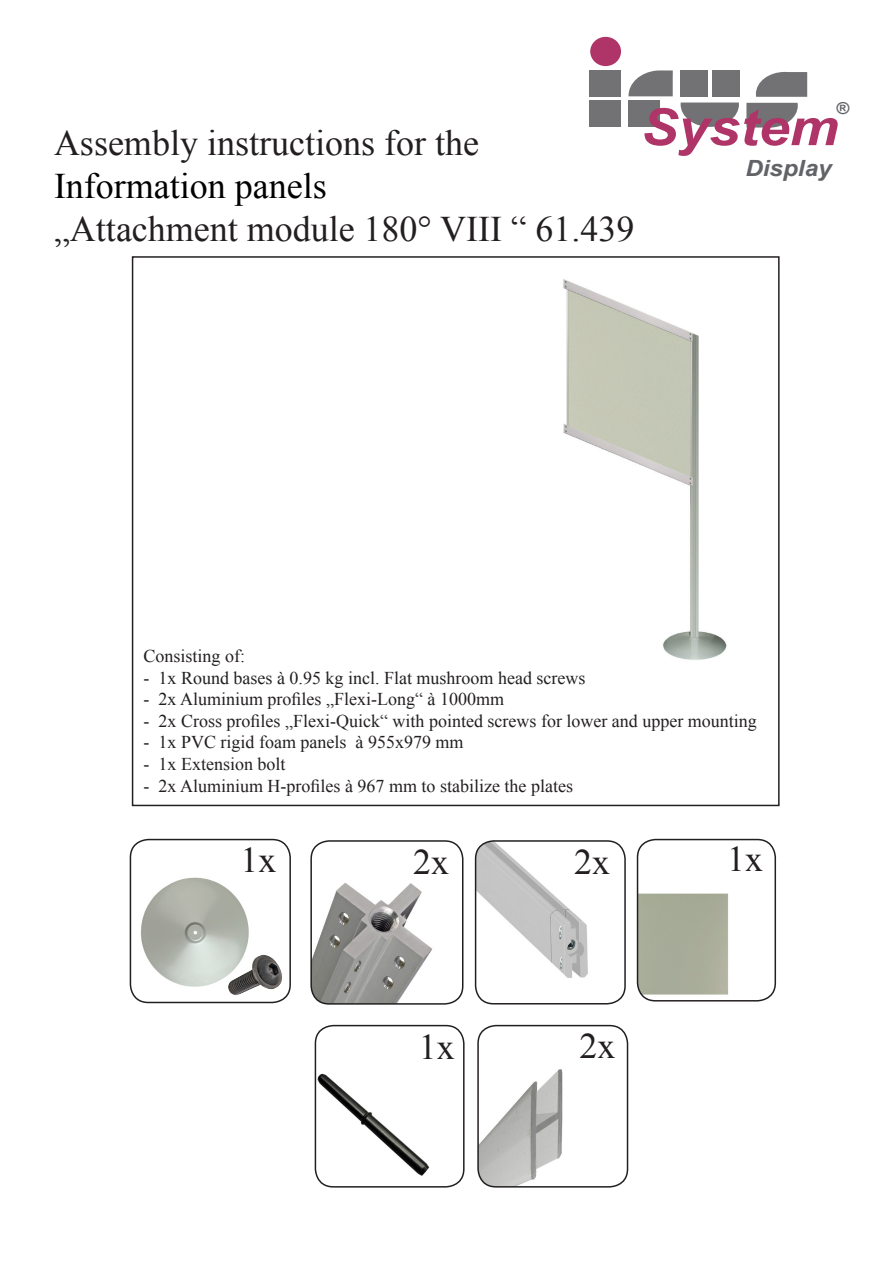
<style>
.page{position:relative;width:893px;height:1263px;background:#fff}
.page>*{position:absolute;margin:0;border:0;box-sizing:border-box;transform-origin:0 0}
.t1{font:italic 700 51.3px "Arial";color:#af3467;scale:1.09 1}
.t2{font:36px "Times New Roman";color:#231f20}
.t3{font:36px "Times New Roman";color:#000}
.t4{font:italic 700 22.35px "Arial";color:#626366;scale:1.09 1}
.t5{font:18px "Times New Roman";color:#231f20}
.t6{font:italic 700 16.5px "Arial";color:#626366;scale:1.05 1}
</style>
<div class="page">
<img style="left:563px;top:279px;width:164px;height:381px">
<div style="left:132px;top:256px;width:648px;height:550px;border:2px solid #231f20"></div>
<img style="left:637px;top:893px;width:92px;height:108px">
<div style="left:637px;top:839px;width:139px;height:162px;border:2px solid #231f20;border-radius:18px"></div>
<img style="left:141px;top:877px;width:108px;height:110px">
<div style="left:130px;top:839px;width:161px;height:164px;border:2px solid #231f20;border-radius:18px"></div>
<img style="left:226px;top:955px;width:56px;height:40px">
<img style="left:313px;top:882px;width:120px;height:120px">
<div style="left:310px;top:840px;width:153px;height:165px;border:2px solid #231f20;border-radius:18px"></div>
<img style="left:476px;top:841px;width:112px;height:163px">
<div style="left:475px;top:840px;width:151px;height:164px;border:2px solid #231f20;border-radius:18px"></div>
<img style="left:478px;top:1069px;width:85px;height:118px">
<div style="left:477px;top:1025px;width:151px;height:162px;border:2px solid #231f20;border-radius:18px"></div>
<img style="left:315px;top:1073px;width:115px;height:114px">
<div style="left:315px;top:1025px;width:150px;height:162px;border:2px solid #231f20;border-radius:18px"></div>
<div style="left:590px;top:37px;width:31px;height:29px;background:#af3467;border-radius:50%"></div>
<div style="left:590px;top:70px;width:31px;height:26px;background:#727275"></div>
<div style="left:590px;top:100px;width:31px;height:27px;background:#727275"></div>
<svg style="left:628px;top:70px;width:45px;height:26px"></svg>
<div style="left:628px;top:100px;width:31px;height:27px;background:#727275"></div>
<div style="left:680px;top:70px;width:28px;height:26px;background:#727275"></div>
<div style="left:712px;top:70px;width:28px;height:26px;background:#727275"></div>
<svg style="left:681px;top:103px;width:58px;height:24px"></svg>
<svg style="left:746px;top:103px;width:52px;height:25px"></svg>
<svg style="left:756px;top:72px;width:51px;height:25px"></svg>
<p class="t2" style="left:54px;top:118px;width:426px">Assembly instructions for the</p>
<p class="t3" style="left:54px;top:162px;width:274px">Information panels</p>
<p class="t2" style="left:54px;top:205px;width:582px">„Attachment module 180° VIII “ 61.439</p>
<p class="t1" style="left:641px;top:94px;width:183px">System</p>
<p class="t6" style="left:836px;top:97px;width:14px">®</p>
<p class="t4" style="left:745px;top:154px;width:81px">Display</p>
<p class="t5" style="left:144px;top:644px;width:103px">Consisting of:</p>
<p class="t5" style="left:144px;top:665px;width:443px">- 1x Round bases à 0.95 kg incl. Flat mushroom head screws</p>
<p class="t5" style="left:144px;top:687px;width:362px">- 2x Aluminium profiles „Flexi-Long“ à 1000mm</p>
<p class="t5" style="left:144px;top:709px;width:615px">- 2x Cross profiles „Flexi-Quick“ with pointed screws for lower and upper mounting</p>
<p class="t5" style="left:144px;top:730px;width:321px">- 1x PVC rigid foam panels à 955x979 mm</p>
<p class="t5" style="left:144px;top:752px;width:144px">- 1x Extension bolt</p>
<p class="t5" style="left:144px;top:773px;width:431px">- 2x Aluminium H-profiles à 967 mm to stabilize the plates</p>
<p class="t2" style="left:240px;top:836px;width:37px">1x</p>
<p class="t2" style="left:413px;top:837px;width:37px">2x</p>
<p class="t2" style="left:574px;top:837px;width:37px">2x</p>
<p class="t2" style="left:727px;top:835px;width:37px">1x</p>
<p class="t2" style="left:419px;top:1023px;width:37px">1x</p>
<p class="t2" style="left:579px;top:1022px;width:37px">2x</p>
</div>
